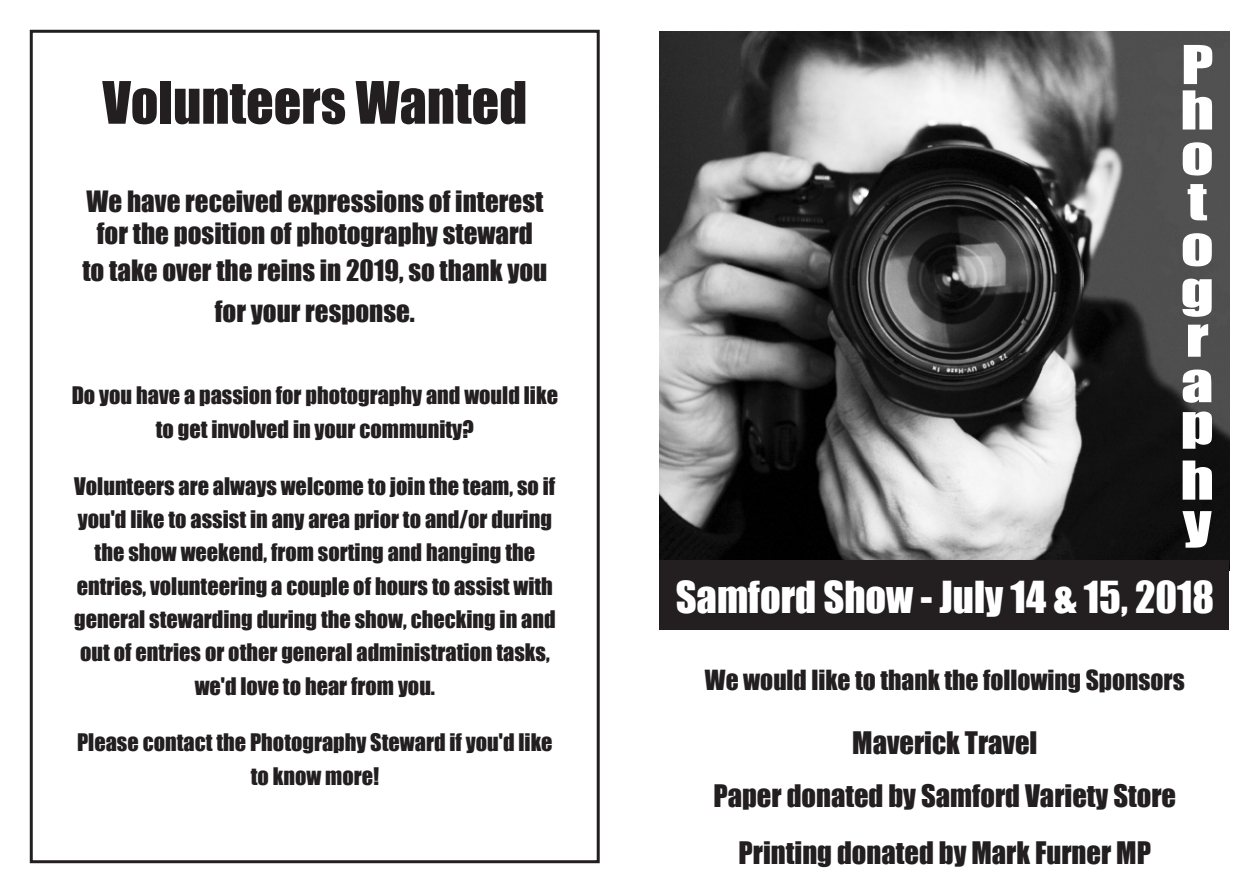
<style>
.page{position:relative;width:1259px;height:893px;background:#fff}
.page>*{position:absolute;margin:0;border:0;box-sizing:border-box;transform-origin:0 0}
.t1{font:54px "Impact";color:#231f20}
.t2{font:49.5px/45px "Impact";color:#fff;scale:1.3 1}
.t3{font:40.5px "Impact";color:#fff}
.t4{font:28.5px/53.6px "Impact";color:#231f20;text-align:center}
.t5{font:27px/32.4px "Impact";color:#231f20;text-align:center}
.t6{font:25.5px "Impact";color:#231f20}
.t7{font:22.2px/33.3px "Impact";color:#231f20;text-align:center}
</style>
<div class="page">
<img style="left:659px;top:32px;width:570px;height:528px">
<div style="left:659px;top:560px;width:570px;height:69px;background:#231f20"></div>
<div style="left:30px;top:30px;width:570px;height:833px;border:3px solid #231f20"></div>
<h1 class="t1" style="left:102px;top:61px;width:426px">Volunteers Wanted</h1>
<p class="t5" style="left:86px;top:185px;width:458px">We have received expressions of interest for the position of photography steward</p>
<p class="t5" style="left:82px;top:249px;width:466px;line-height:41.5px">to take over the reins in 2019, so thank you for your response.</p>
<p class="t7" style="left:72px;top:378px;width:488px">Do you have a passion for photography and would like to get involved in your community?</p>
<p class="t7" style="left:74px;top:469px;width:483px">Volunteers are always welcome to join the team, so if you'd like to assist in any area prior to and/or during the show weekend, from sorting and hanging the entries, volunteering a couple of hours to assist with general stewarding during the show, checking in and out of entries or other general administration tasks, we'd love to hear from you.</p>
<p class="t7" style="left:77px;top:725px;width:477px">Please contact the Photography Steward if you'd like to know more!</p>
<h2 class="t2" style="left:1180px;top:42px;width:27px">P h o t o g r a p</h2>
<h2 class="t2" style="left:1180px;top:458px;width:27px;line-height:43.5px">h y</h2>
<h3 class="t3" style="left:675px;top:572px;width:540px">Samford Show - July 14 &amp; 15, 2018</h3>
<p class="t6" style="left:705px;top:664px;width:481px">We would like to thank the following Sponsors</p>
<p class="t4" style="left:713px;top:715px;width:464px">Maverick Travel<br>Paper donated by Samford Variety Store</p>
<p class="t4" style="left:738px;top:825px;width:414px">Printing donated by Mark Furner MP</p>
</div>
